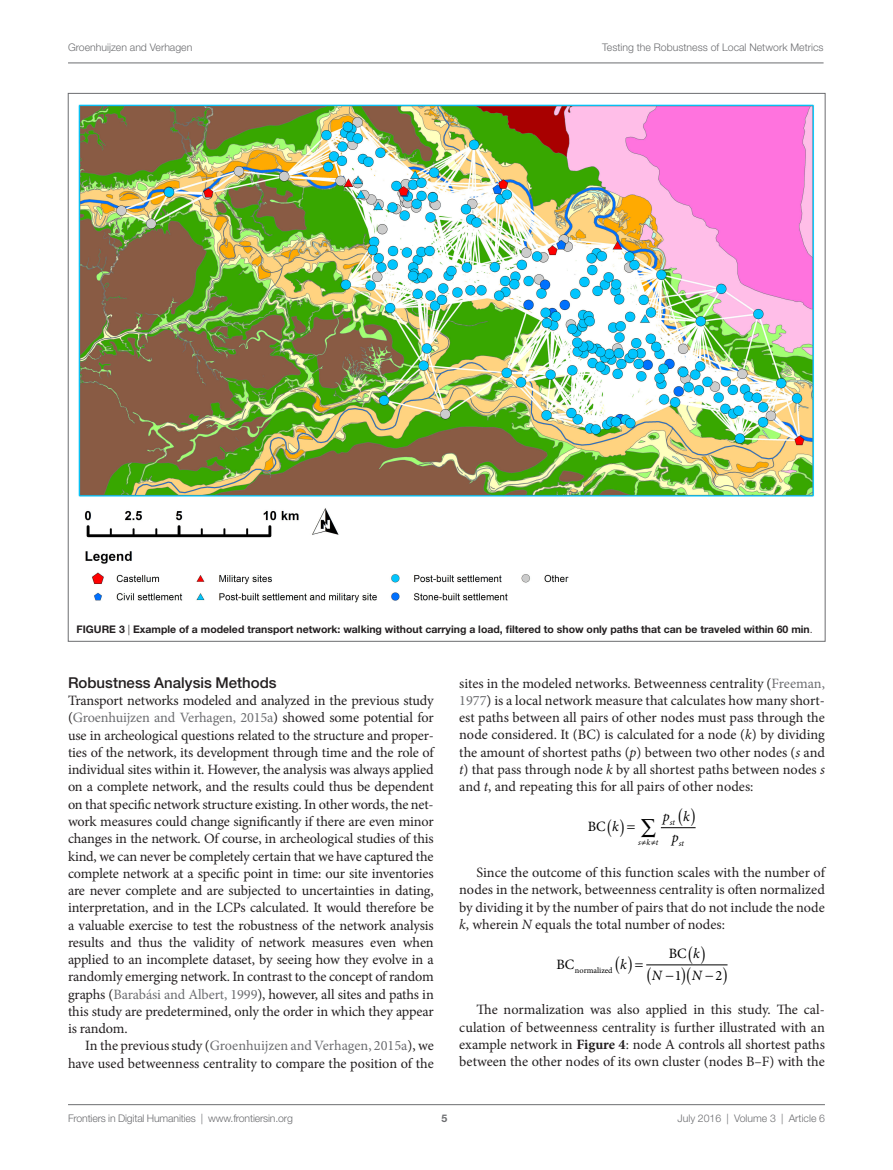
<style>
.page{position:relative;width:893px;height:1170px;background:#fff}
.page>*{position:absolute;margin:0;border:0;box-sizing:border-box;transform-origin:0 0}
.t1{font:500 15px "Helvetica Neue LT Std";color:#231f20}
.t2{font:14.25px/17.2px "Minion Pro";letter-spacing:-.005em;color:#231f20;text-align:justify}
.t3{font:italic 14.25px/21.1px "Minion Pro";color:#000;text-align:center}
.t4{font:14.25px "Minion Pro";color:#000}
.t5{font:300 10.5px "Helvetica Neue LT Std";color:#6c6d70}
.t6{font:700 10.5px "Helvetica Neue LT Std";color:#231f20}
.t7{font:700 10.5px "Helvetica Neue LT Std";color:#6c6d70}
.t8{font:8.25px "Minion Pro";color:#000}
.t9{font:italic 8.25px "Minion Pro";letter-spacing:.33em;color:#000}
.s1{font-weight:300}
.s2{color:#6c6d70}
.s3{font-style:italic}
.s4{font-style:normal}
.s5{font-weight:700}
</style>
<div class="page">
<img style="left:79px;top:105px;width:735px;height:497px">
<hr style="left:68px;top:1104px;width:757px;height:1px;background:#6c6d70">
<hr style="left:68px;top:63px;width:756px;height:1px;background:#6c6d70">
<hr style="left:661px;top:827px;width:35px;height:1px;background:#000">
<hr style="left:646px;top:964px;width:81px;height:1px;background:#000">
<svg style="left:682px;top:964px;width:10px;height:2px"></svg>
<p class="t5" style="left:68px;top:41px;width:126px">Groenhuijzen and Verhagen</p>
<p class="t5" style="left:602px;top:41px;width:223px">Testing the Robustness of Local Network Metrics</p>
<p class="t6" style="left:77px;top:622px;width:738px">FIG URE 3 <span class="s1">|</span> Example of a modeled transport network: walking without carrying a load, filtered to show only paths that can be traveled within 60 min<span class="s1">.</span></p>
<p class="t1" style="left:68px;top:673px;width:210px">Robustness Analysis Methods</p>
<p class="t2" style="left:68px;top:692px;width:367px">Transport networks modeled and analyzed in the previous study (<span class="s2">Groenhuijzen and Verhagen, 2015a</span>) showed some potential for use in archeological questions related to the structure and proper&shy;ties of the network, its development through time and the role of individual sites within it. However, the analysis was always applied on a complete network, and the results could thus be dependent on that specific network structure existing. In other words, the net&shy;work measures could change significantly if there are even minor changes in the network. Of course, in archeological studies of this kind, we can never be completely certain that we have captured the complete network at a specific point in time: our site inventories are never complete and are subjected to uncertainties in dating, interpretation, and in the LCPs calculated. It would therefore be a valuable exercise to test the robustness of the network analysis results and thus the validity of network measures even when applied to an incomplete dataset, by seeing how they evolve in a randomly emerging network. In contrast to the concept of random graphs (<span class="s2">Barabási and Albert, 1999</span>), however, all sites and paths in this study are predetermined, only the order in which they appear is random.</p>
<p class="t2" style="left:68px;top:1037px;width:367px;text-align:right">In the previous study (<span class="s2">Groenhuijzen and Verhagen, 2015a</span>), we have used betweenness centrality to compare the position of the</p>
<p class="t2" style="left:459px;top:674px;width:367px">sites in the modeled networks. Betweenness centrality (<span class="s2">Freeman, 1977</span>) is a local network measure that calculates how many short&shy;est paths between all pairs of other nodes must pass through the node considered. It (BC) is calculated for a node (<span class="s3">k</span>) by dividing the amount of shortest paths (<span class="s3">p</span>) between two other nodes (<span class="s3">s</span> and <span class="s3">t</span>) that pass through node <span class="s3">k</span> by all shortest paths between nodes <span class="s3">s </span>and <span class="s3">t</span>, and repeating this for all pairs of other nodes:</p>
<p class="t4" style="left:588px;top:817px;width:33px">BC <span class="s3">k</span></p>
<p class="t3" style="left:663px;top:806px;width:28px">p k p</p>
<p class="t9" style="left:670px;top:816px;width:7px">st</p>
<p class="t9" style="left:638px;top:837px;width:22px">skt</p>
<p class="t9" style="left:679px;top:838px;width:7px">st</p>
<p class="t2" style="left:459px;top:864px;width:367px;text-indent:17px">Since the outcome of this function scales with the number of nodes in the network, betweenness centrality is often normalized by dividing it by the number of pairs that do not include the node <span class="s3">k</span>, wherein <span class="s3">N</span> equals the total number of nodes:</p>
<p class="t4" style="left:556px;top:954px;width:19px">BC</p>
<p class="t3" style="left:693px;top:943px;width:8px">k</p>
<p class="t4" style="left:669px;top:944px;width:19px">BC</p>
<p class="t8" style="left:575px;top:964px;width:53px">normalized <sup>k</sup></p>
<p class="t3" style="left:652px;top:964px;width:31px">N−<span class="s4">1</span></p>
<p class="t3" style="left:692px;top:964px;width:32px">N −<span class="s4">2</span></p>
<p class="t2" style="left:459px;top:1001px;width:367px;text-indent:17px">The normalization was also applied in this study. The cal&shy;culation of betweenness centrality is further illustrated with an example network in <span class="s5">Figure 4</span>: node A controls all shortest paths between the other nodes of its own cluster (nodes B–F) with the</p>
<p class="t5" style="left:68px;top:1111px;width:226px">Frontiers in Digital Humanities | www.frontiersin.org</p>
<p class="t5" style="left:678px;top:1111px;width:149px">July 2016 | Volume 3 | Article 6</p>
<p class="t7" style="left:441px;top:1111px;width:7px">5</p>
</div>
